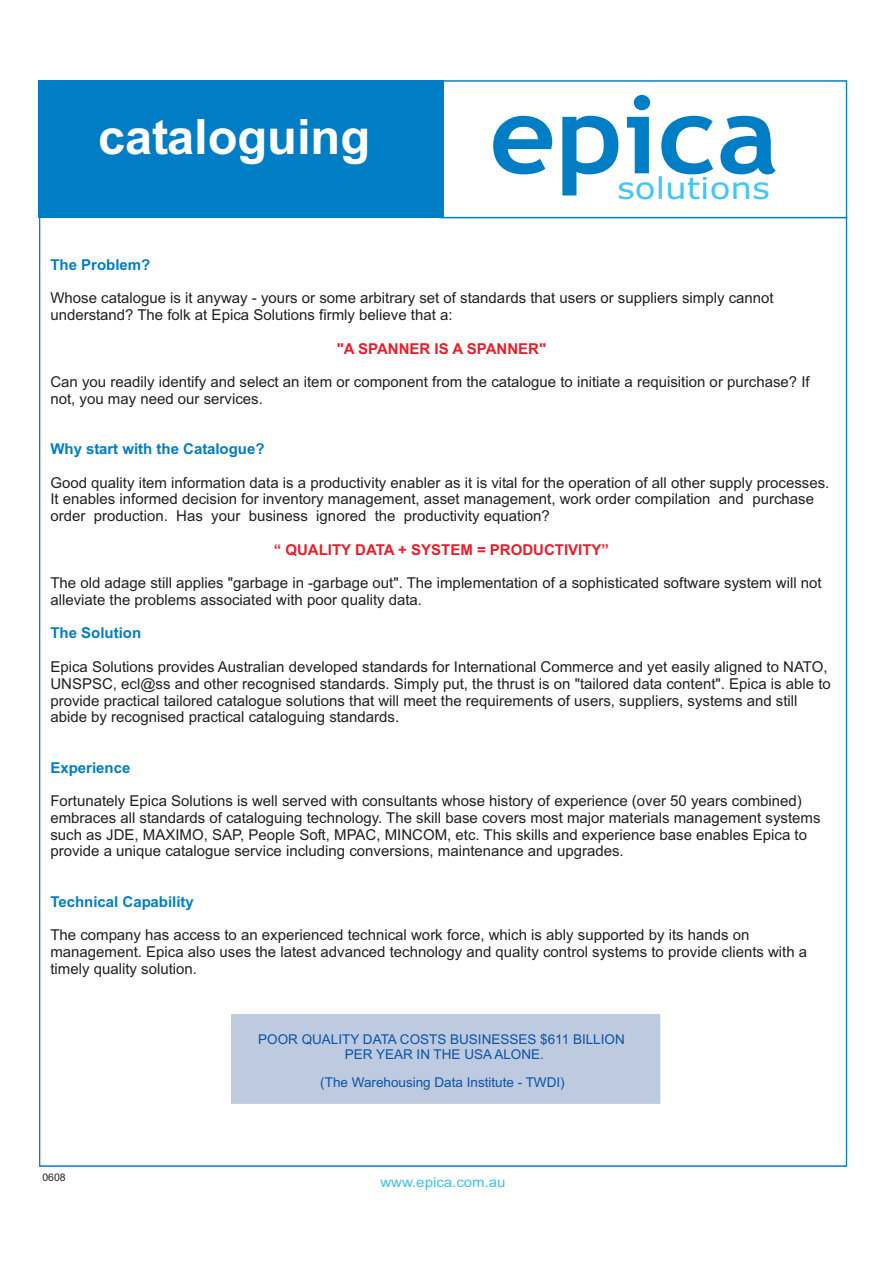
<style>
.page{position:relative;width:894px;height:1263px;background:#fff}
.page>*{position:absolute;margin:0;border:0;box-sizing:border-box;transform-origin:0 0}
.t1{font:700 48.75px "Arial";color:#fff}
.t2{font:30px "Verdana";color:#40c7f4;scale:1.14 1}
.t3{font:15px/16.8px "Arial";color:#231f20}
.t4{font:700 15px "Arial";color:#007ec5}
.t5{font:700 15px "Arial";color:#eb1c29}
.t6{font:13.95px "Arial";color:#3fc2eb;scale:1.07 1}
.t7{font:13.5px/14.2px "Arial";color:#0a54a6;text-align:center}
.t8{font:10.5px "Arial";color:#231f20}
.s1{font-family:"Trebuchet MS";font-size:108px;color:#007ec5}
</style>
<div class="page">
<div style="left:232px;top:1015px;width:428px;height:88px;background:#becae0"></div>
<hr style="left:231px;top:1015px;width:1px;height:88px;background:#becae0">
<hr style="left:232px;top:1103px;width:428px;height:1px;background:#becae0">
<hr style="left:232px;top:1014px;width:428px;height:1px;background:#becae0">
<hr style="left:39px;top:81px;width:1px;height:1085px;background:#007ec5">
<hr style="left:40px;top:1165px;width:807px;height:2px;background:#007ec5">
<hr style="left:846px;top:81px;width:1px;height:1085px;background:#007ec5">
<hr style="left:40px;top:80px;width:807px;height:2px;background:#007ec5">
<div style="left:39px;top:80px;width:405px;height:138px;background:#007ec5"></div>
<hr style="left:439px;top:217px;width:408px;height:1px;background:#007ec5">
<h1 class="t1" style="left:98px;top:119px;width:682px">cataloguing <span class="s1">epica</span></h1>
<h2 class="t2" style="left:617px;top:176px;width:136px">solutions</h2>
<p class="t4" style="left:50px;top:259px;width:102px">The Problem?</p>
<p class="t3" style="left:50px;top:291px;width:725px">Whose catalogue is it anyway - yours or some arbitrary set of standards that users or suppliers simply cannot understand? The folk at Epica Solutions firmly believe that a:</p>
<p class="t5" style="left:337px;top:343px;width:211px">"A SPANNER IS A SPANNER"</p>
<p class="t3" style="left:50px;top:375px;width:761px">Can you readily identify and select an item or component from the catalogue to initiate a requisition or purchase? If not, you may need our services.</p>
<p class="t4" style="left:50px;top:443px;width:216px">Why start with the Catalogue?</p>
<p class="t3" style="left:50px;top:475px;width:781px">Good quality item information data is a productivity enabler as it is vital for the operation of all other supply processes.<br>It enables informed decision for inventory management, asset management, work order compilation and purchase order production. Has your business ignored the productivity equation?</p>
<p class="t5" style="left:274px;top:544px;width:337px">“ QUALITY DATA + SYSTEM = PRODUCTIVITY”</p>
<p class="t3" style="left:50px;top:576px;width:773px">The old adage still applies "garbage in -garbage out". The implementation of a sophisticated software system will not alleviate the problems associated with poor quality data.</p>
<p class="t4" style="left:50px;top:628px;width:92px">The Solution</p>
<p class="t3" style="left:50px;top:660px;width:782px">Epica Solutions provides Australian developed standards for International Commerce and yet easily aligned to NATO, UNSPSC, ecl@ss and other recognised standards. Simply put, the thrust is on "tailored data content". Epica is able to provide practical tailored catalogue solutions that will meet the requirements of users, suppliers, systems and still abide by recognised practical cataloguing standards.</p>
<p class="t4" style="left:50px;top:762px;width:82px">Experience</p>
<p class="t3" style="left:50px;top:794px;width:772px">Fortunately Epica Solutions is well served with consultants whose history of experience (over 50 years combined) embraces all standards of cataloguing technology. The skill base covers most major materials management systems such as JDE, MAXIMO, SAP, People Soft, MPAC, MINCOM, etc. This skills and experience base enables Epica to provide a unique catalogue service including conversions, maintenance and upgrades.</p>
<p class="t4" style="left:50px;top:896px;width:145px">Technical Capability</p>
<p class="t3" style="left:50px;top:928px;width:758px">The company has access to an experienced technical work force, which is ably supported by its hands on management. Epica also uses the latest advanced technology and quality control systems to provide clients with a timely quality solution.</p>
<p class="t8" style="left:42px;top:1173px;width:25px">0608</p>
<p class="t7" style="left:258px;top:1034px;width:368px">POOR QUALITY DATA COSTS BUSINESSES $611 BILLION<br>PER YEAR IN THE USA ALONE.</p>
<p class="t7" style="left:320px;top:1076px;width:246px">(The Warehousing Data Institute - TWDI)</p>
<p class="t6" style="left:380px;top:1177px;width:118px">www.epica.com.au</p>
</div>
